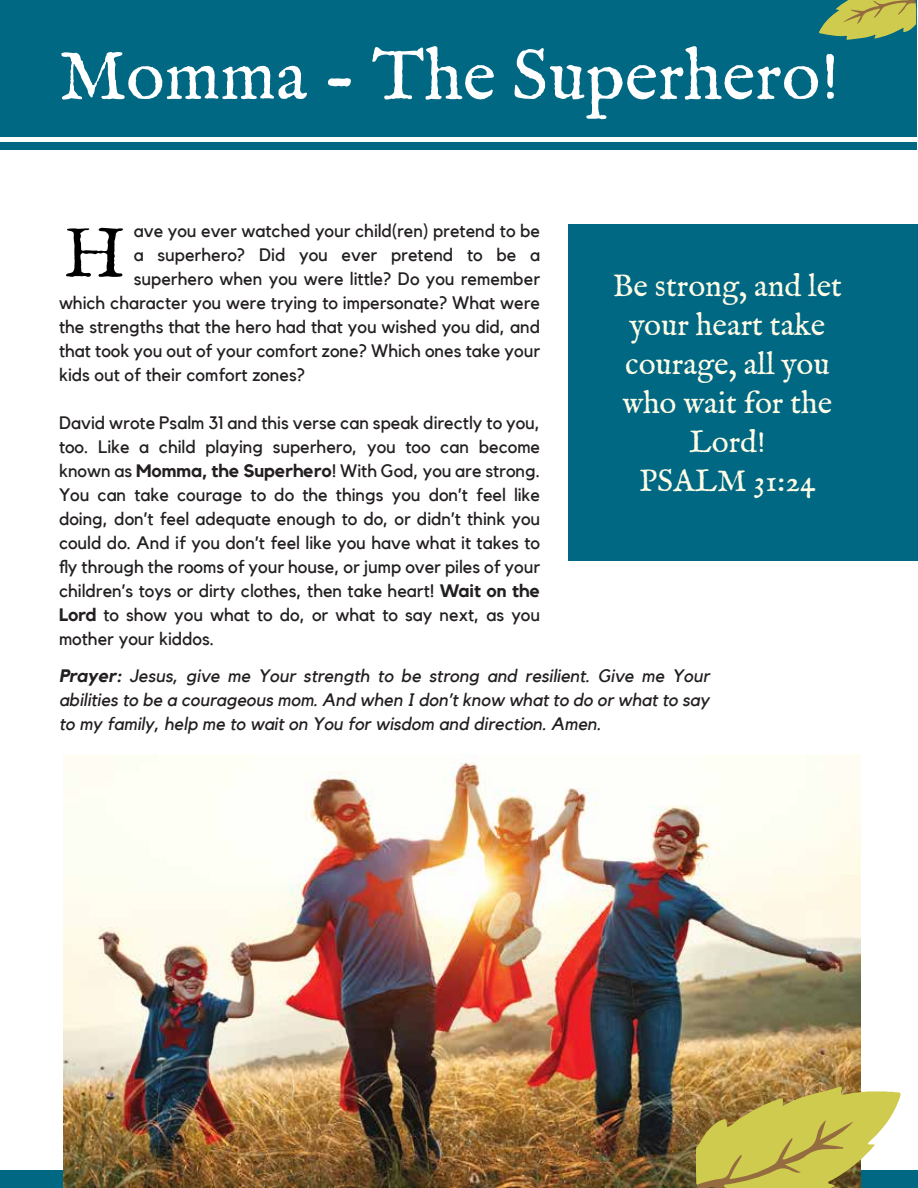
<style>
.page{position:relative;width:918px;height:1188px;background:#fff}
.page>*{position:absolute;margin:0;border:0;box-sizing:border-box;transform-origin:0 0}
.t1{font:72px "IM FELL English Roman";color:#fff}
.t2{font:72px "IM FELL English Roman";color:#000}
.t3{font:31.5px/39px "IM FELL English Roman";color:#fefce6;text-align:center}
.t4{font:18px/24px "Kollektif";color:#231f20;text-align:justify}
.t5{font:italic 18px/24px "Kollektif";color:#231f20;text-align:justify}
.s1{font-weight:700}
</style>
<div class="page">
<div style="left:569px;top:224px;width:349px;height:336px;background:#006883"></div>
<div style="left:0;top:0;width:916px;height:137px;background:#006883"></div>
<div style="left:0;top:142px;width:916px;height:8px;background:#006883"></div>
<div style="left:0;top:1170px;width:918px;height:18px;background:#006883"></div>
<img style="left:64px;top:754px;width:797px;height:433px">
<svg style="left:819px;top:0;width:98px;height:40px"></svg>
<svg style="left:696px;top:1085px;width:205px;height:103px;background:#bdb45a"></svg>
<h1 class="t1" style="left:59px;top:34px;width:783px">Momma - The Superhero!</h1>
<p class="t4" style="left:134px;top:219px;width:408px">ave you ever watched your child(ren) pretend to be</p>
<p class="t4" style="left:134px;top:243px;width:408px">a superhero? Did you ever pretend to be a</p>
<p class="t4" style="left:134px;top:267px;width:408px">superhero when you were little? Do you remember</p>
<p class="t4" style="left:59px;top:291px;width:483px">which character you were trying to impersonate? What were</p>
<p class="t4" style="left:59px;top:315px;width:483px">the strengths that the hero had that you wished you did, and</p>
<p class="t4" style="left:59px;top:339px;width:483px">that took you out of your comfort zone? Which ones take your</p>
<p class="t4" style="left:59px;top:363px;width:248px">kids out of their comfort zones?</p>
<p class="t4" style="left:59px;top:411px;width:483px">David wrote Psalm 31 and this verse can speak directly to you, too. Like a child playing superhero, you too can become known as <span class="s1">Momma, the Superhero</span>! With God, you are strong.<br>You can take courage to do the things you don’t feel like doing, don’t feel adequate enough to do, or didn’t think you could do. And if you don’t feel like you have what it takes to fly through the rooms of your house, or jump over piles of your children’s toys or dirty clothes, then take heart! <span class="s1">Wait on the Lord</span> to show you what to do, or what to say next, as you mother your kiddos.</p>
<h1 class="t2" style="left:64px;top:211px;width:63px">H</h1>
<h2 class="t3" style="left:613px;top:267px;width:231px">Be strong, and let your heart take courage, all you who wait for the<br>Lord!<br>PSALM 31:24</h2>
<p class="t5" style="left:59px;top:664px;width:652px"><span class="s1">Prayer:</span> Jesus, give me Your strength to be strong and resilient. Give me Your abilities to be a courageous mom. And when I don’t know what to do or what to say to my family, help me to wait on You for wisdom and direction. Amen.</p>
</div>
